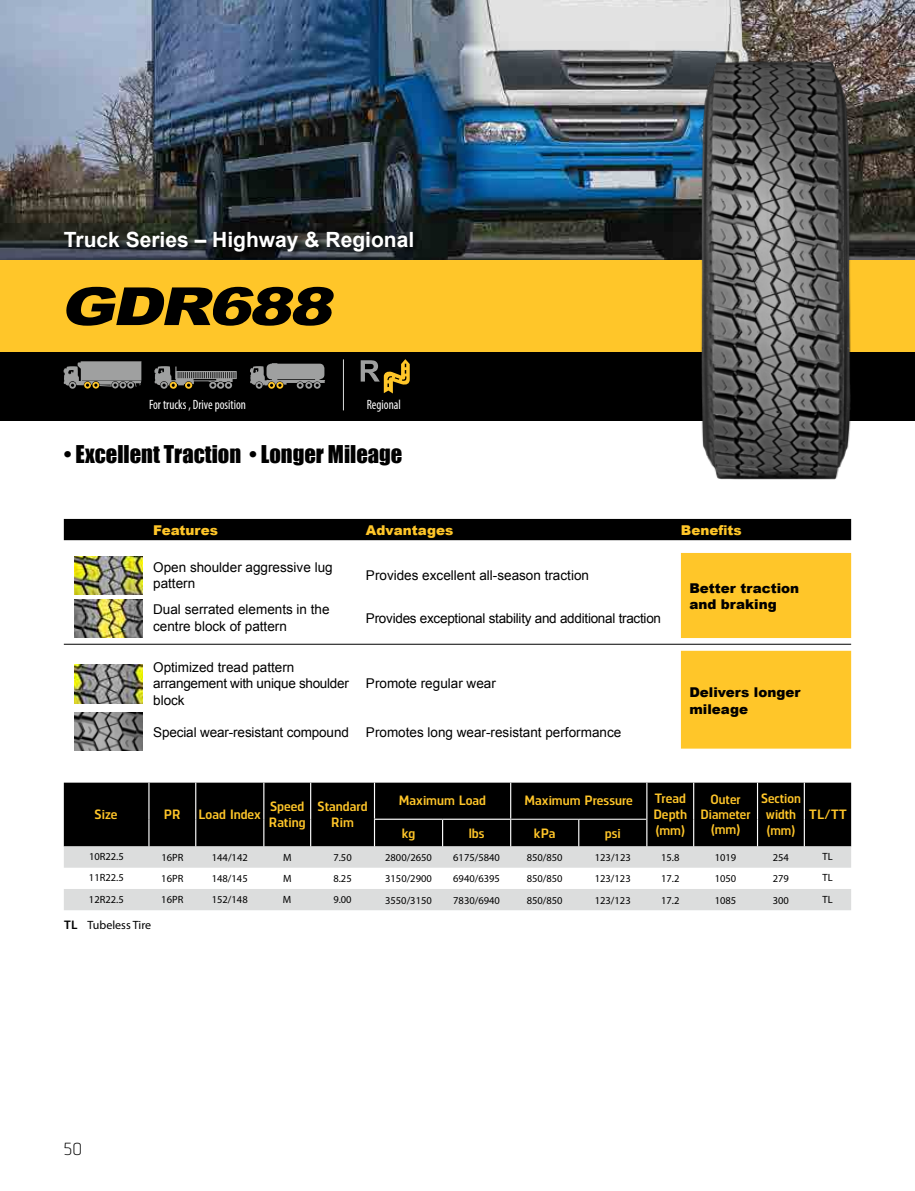
<style>
.page{position:relative;width:915px;height:1191px;background:#fff}
.page>*{position:absolute;margin:0;border:0;box-sizing:border-box;transform-origin:0 0}
.t1{font:italic 900 52.5px "Arial";color:#000;scale:1.25 1}
.t2{font:22.5px "Impact";color:#000}
.t3{font:700 21px "Arial";color:#fff}
.t4{font:18px "Norpeth";color:#000}
.t5{font:13.5px/16.2px "Arial";color:#000}
.t6{font:13.5px/16.2px "Arial";letter-spacing:-.02em;color:#000}
.t7{font:700 13.5px/16.2px "Norpeth";color:#ffc629}
.t8{font:900 13.5px/16.2px "Arial";color:#000}
.t9{font:700 13.5px/15px "Norpeth";color:#ffc629;text-align:center;scale:.94 1}
.t10{font:condensed 13.5px "Myriad Pro";color:#fff;scale:.93 1}
.t11{font:900 13.5px "Arial";color:#ffc629}
.t12{font:12px "Myriad Pro";color:#000}
.t13{font:10.5px "Myriad Pro";color:#000}
.s1{font-family:"Norpeth";font-weight:700}
</style>
<div class="page">
<div style="left:0;top:352px;width:914px;height:69px;background:#000"></div>
<div style="left:0;top:258px;width:914px;height:94px;background:#ffc629"></div>
<img style="left:0;top:0;width:914px;height:259px">
<div style="left:63px;top:230px;width:357px;height:28px;background:#000;opacity:.75"></div>
<img style="left:692px;top:57px;width:165px;height:423px">
<div style="left:64px;top:782px;width:786px;height:64px;background:#000"></div>
<svg style="left:64px;top:846px;width:786px;height:64px;fill:#dcdddd"></svg>
<hr style="left:803px;top:782px;width:1px;height:37px;background:#fff">
<svg style="left:803px;top:819px;width:1px;height:27px"></svg>
<hr style="left:148px;top:782px;width:1px;height:37px;background:#fff">
<svg style="left:148px;top:819px;width:1px;height:27px"></svg>
<hr style="left:195px;top:782px;width:1px;height:37px;background:#fff">
<svg style="left:195px;top:819px;width:1px;height:27px"></svg>
<hr style="left:263px;top:782px;width:1px;height:37px;background:#fff">
<svg style="left:263px;top:819px;width:1px;height:27px"></svg>
<hr style="left:310px;top:782px;width:1px;height:37px;background:#fff">
<svg style="left:310px;top:819px;width:1px;height:27px"></svg>
<hr style="left:374px;top:782px;width:1px;height:36px;background:#fff">
<hr style="left:692px;top:782px;width:2px;height:37px;background:#fff">
<hr style="left:692px;top:819px;width:2px;height:27px;background:#fff">
<hr style="left:756px;top:782px;width:1px;height:37px;background:#fff">
<svg style="left:756px;top:819px;width:1px;height:27px"></svg>
<hr style="left:374px;top:818px;width:68px;height:1px;background:#fff">
<hr style="left:442px;top:818px;width:69px;height:1px;background:#fff">
<div style="left:374px;top:819px;width:273px;height:27px;background:#000"></div>
<hr style="left:510px;top:782px;width:1px;height:36px;background:#fff">
<hr style="left:646px;top:782px;width:1px;height:37px;background:#fff">
<hr style="left:511px;top:819px;width:67px;height:1px;background:#fff">
<hr style="left:578px;top:819px;width:68px;height:1px;background:#fff">
<div style="left:64px;top:519px;width:786px;height:21px;background:#000"></div>
<svg style="left:680px;top:553px;width:170px;height:195px;background:#fec937"></svg>
<hr style="left:64px;top:644px;width:786px;height:1px;background:#000">
<svg style="left:360px;top:359px;width:49px;height:34px"></svg>
<hr style="left:343px;top:359px;width:1px;height:51px;background:#dcdddd">
<img style="left:75px;top:556px;width:68px;height:38px">
<img style="left:75px;top:599px;width:68px;height:38px">
<img style="left:75px;top:665px;width:68px;height:38px">
<img style="left:75px;top:712px;width:68px;height:39px">
<svg style="left:64px;top:361px;width:77px;height:28px;background:#807f7b"></svg>
<svg style="left:250px;top:363px;width:75px;height:26px"></svg>
<svg style="left:154px;top:366px;width:83px;height:23px"></svg>
<h3 class="t3" style="left:64px;top:225px;width:352px">Truck Series – Highway &amp; Regional</h3>
<h1 class="t1" style="left:60px;top:268px;width:231px">GDR688</h1>
<p class="t10" style="left:149px;top:396px;width:106px">For trucks , Drive position</p>
<p class="t10" style="left:366px;top:396px;width:38px">Regional</p>
<h2 class="t2" style="left:64px;top:436px;width:340px">• Excellent Traction • Longer Mileage</h2>
<p class="t11" style="left:153px;top:521px;width:66px">Features</p>
<p class="t11" style="left:366px;top:521px;width:89px">Advantages</p>
<p class="t11" style="left:680px;top:521px;width:62px">Benefits</p>
<p class="t5" style="left:153px;top:559px;width:181px">Open shoulder aggressive lug pattern</p>
<p class="t5" style="left:366px;top:567px;width:224px">Provides excellent all-season traction</p>
<p class="t8" style="left:689px;top:580px;width:111px">Better traction and braking</p>
<p class="t5" style="left:153px;top:602px;width:178px">Dual serrated elements in the centre block of pattern</p>
<p class="t6" style="left:366px;top:610px;width:296px">Provides exceptional stability and additional traction</p>
<p class="t6" style="left:153px;top:659px;width:197px">Optimized tread pattern arrangement with unique shoulder block</p>
<p class="t5" style="left:366px;top:676px;width:131px">Promote regular wear</p>
<p class="t8" style="left:689px;top:684px;width:112px">Delivers longer mileage</p>
<p class="t5" style="left:153px;top:724px;width:197px">Special wear-resistant compound</p>
<p class="t5" style="left:366px;top:724px;width:257px">Promotes long wear-resistant performance</p>
<p class="t7" style="left:95px;top:804px;width:25px">Size</p>
<p class="t7" style="left:164px;top:805px;width:18px">PR</p>
<p class="t7" style="left:198px;top:805px;width:64px">Load Index</p>
<p class="t7" style="left:269px;top:797px;width:38px">Speed<br>Rating</p>
<p class="t7" style="left:317px;top:797px;width:52px;text-align:center">Standard<br>Rim</p>
<p class="t7" style="left:399px;top:791px;width:89px">Maximum Load</p>
<p class="t7" style="left:524px;top:791px;width:110px">Maximum Pressure</p>
<p class="t7" style="left:653px;top:789px;width:35px;text-align:justify">Tread Depth (mm)</p>
<p class="t9" style="left:700px;top:791px;width:55px">Outer<br>Diameter (mm)</p>
<p class="t9" style="left:760px;top:789px;width:44px;line-height:16.2px">Section width (mm)</p>
<p class="t7" style="left:401px;top:824px;width:15px">kg</p>
<p class="t7" style="left:468px;top:824px;width:17px">lbs</p>
<p class="t7" style="left:534px;top:824px;width:23px">kPa</p>
<p class="t7" style="left:604px;top:824px;width:17px">psi</p>
<p class="t7" style="left:808px;top:804px;width:40px">TL/TT</p>
<p class="t13" style="left:89px;top:850px;width:36px">10R22.5</p>
<p class="t13" style="left:161px;top:850px;width:24px">16PR</p>
<p class="t13" style="left:212px;top:850px;width:37px">144/142</p>
<p class="t13" style="left:283px;top:850px;width:10px">M</p>
<p class="t13" style="left:333px;top:850px;width:20px">7.50</p>
<p class="t13" style="left:385px;top:851px;width:48px">2800/2650</p>
<p class="t13" style="left:453px;top:851px;width:48px">6175/5840</p>
<p class="t13" style="left:526px;top:851px;width:37px">850/850</p>
<p class="t13" style="left:594px;top:851px;width:37px">123/123</p>
<p class="t13" style="left:661px;top:851px;width:20px">15.8</p>
<p class="t13" style="left:714px;top:851px;width:23px">1019</p>
<p class="t13" style="left:772px;top:851px;width:18px">254</p>
<p class="t13" style="left:822px;top:850px;width:12px">TL</p>
<p class="t13" style="left:89px;top:871px;width:36px">11R22.5</p>
<p class="t13" style="left:161px;top:872px;width:24px">16PR</p>
<p class="t13" style="left:212px;top:872px;width:37px">148/145</p>
<p class="t13" style="left:283px;top:872px;width:10px">M</p>
<p class="t13" style="left:333px;top:872px;width:20px">8.25</p>
<p class="t13" style="left:385px;top:872px;width:48px">3150/2900</p>
<p class="t13" style="left:453px;top:872px;width:48px">6940/6395</p>
<p class="t13" style="left:526px;top:872px;width:37px">850/850</p>
<p class="t13" style="left:594px;top:872px;width:37px">123/123</p>
<p class="t13" style="left:660px;top:872px;width:20px">17.2</p>
<p class="t13" style="left:714px;top:872px;width:23px">1050</p>
<p class="t13" style="left:772px;top:872px;width:18px">279</p>
<p class="t13" style="left:822px;top:871px;width:12px">TL</p>
<p class="t13" style="left:89px;top:892px;width:36px">12R22.5</p>
<p class="t13" style="left:161px;top:893px;width:24px">16PR</p>
<p class="t13" style="left:212px;top:893px;width:37px">152/148</p>
<p class="t13" style="left:283px;top:893px;width:10px">M</p>
<p class="t13" style="left:333px;top:893px;width:20px">9.00</p>
<p class="t13" style="left:385px;top:893px;width:48px">3550/3150</p>
<p class="t13" style="left:453px;top:893px;width:48px">7830/6940</p>
<p class="t13" style="left:526px;top:893px;width:37px">850/850</p>
<p class="t13" style="left:594px;top:893px;width:37px">123/123</p>
<p class="t13" style="left:660px;top:893px;width:20px">17.2</p>
<p class="t13" style="left:714px;top:893px;width:23px">1085</p>
<p class="t13" style="left:772px;top:893px;width:18px">300</p>
<p class="t13" style="left:822px;top:892px;width:12px">TL</p>
<p class="t12" style="left:64px;top:917px;width:89px"><span class="s1">TL</span> Tubeless Tire</p>
<h3 class="t4" style="left:64px;top:1137px;width:19px">50</h3>
</div>
